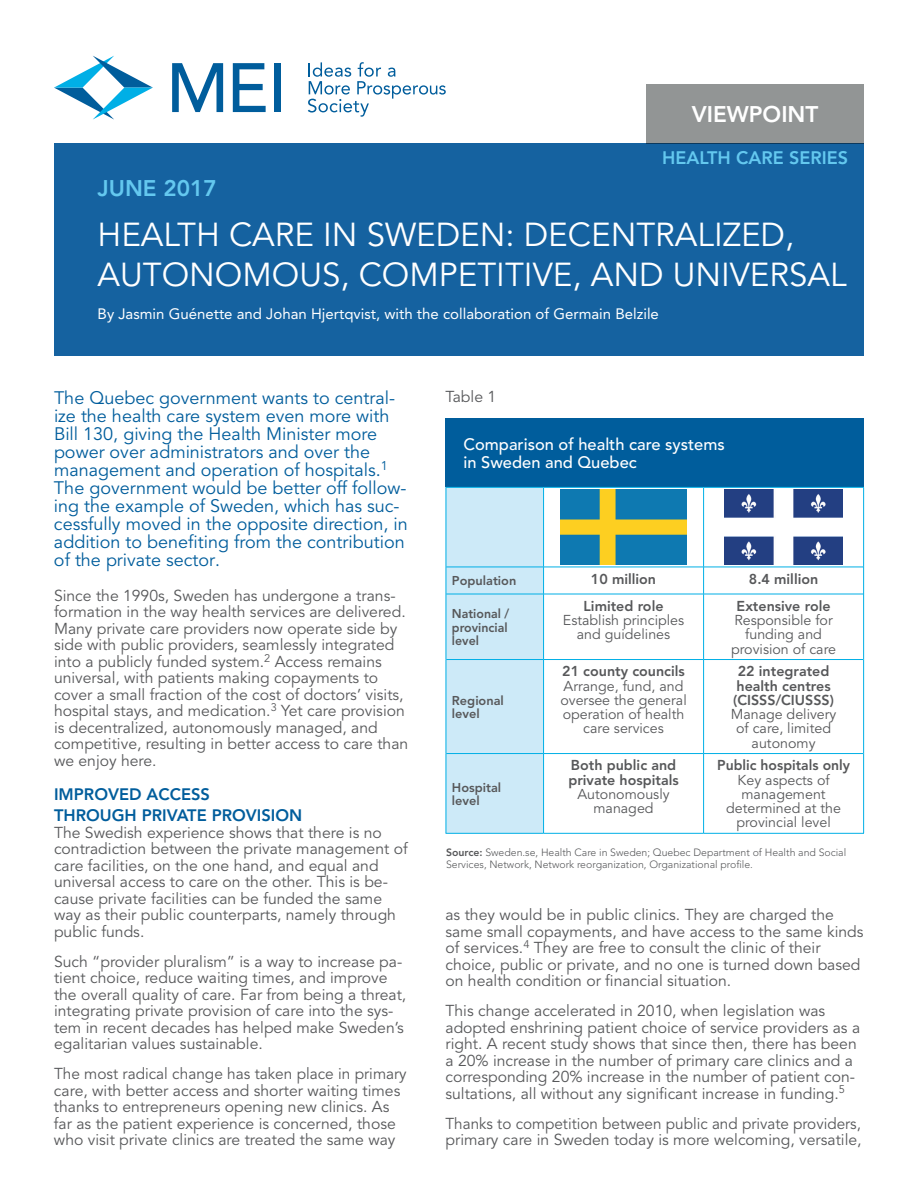
<style>
.page{position:relative;width:918px;height:1188px;background:#fff}
.page>*{position:absolute;margin:0;border:0;box-sizing:border-box;transform-origin:0 0}
.t1{font:33px/40.5px "Avenir LT Std";color:#fff}
.t2{font:800 22.5px "Avenir LT Std";color:#fff}
.t3{font:800 22.5px "Avenir LT Std";color:#64c8ef}
.t4{font:18px/18px "Avenir LT Std";color:#005d9c}
.t5{font:800 18px "Avenir LT Std";color:#64c8ef}
.t6{font:500 16.5px/18px "Avenir LT Std";color:#fff}
.t7{font:800 16.5px/21px "Avenir LT Std";color:#005d9c}
.t8{font:15.75px/16.5px "Avenir LT Std";color:#57585a}
.t9{font:15px "Avenir LT Std";color:#fff}
.t10{font:14.25px/14.2px "Avenir LT Std";color:#57585a;text-align:center}
.t11{font:800 14.25px/14.2px "Avenir LT Std";color:#57585a;text-align:center}
.t12{font:800 12.75px/13.5px "Avenir LT Std";color:#57585a}
.t13{font:300 10.5px/12px "Avenir LT Std";color:#57585a}
.s1{font-weight:800}
</style>
<div class="page">
<div style="left:54px;top:144px;width:810px;height:212px;background:#1562a0"></div>
<svg style="left:172px;top:63px;width:51px;height:49px"></svg>
<svg style="left:233px;top:63px;width:33px;height:49px"></svg>
<div style="left:274px;top:63px;width:6px;height:49px;background:#005d9c"></div>
<svg style="left:54px;top:56px;width:99px;height:64px"></svg>
<svg style="left:308px;top:62px;width:138px;height:55px"></svg>
<div style="left:646px;top:84px;width:218px;height:60px;background:#929595"></div>
<div style="left:446px;top:419px;width:418px;height:68px;background:#005d9c"></div>
<hr style="left:544px;top:487px;width:160px;height:1px;background:#00afe6">
<hr style="left:704px;top:487px;width:160px;height:1px;background:#00afe6">
<hr style="left:703px;top:488px;width:1px;height:79px;background:#00afe6">
<hr style="left:544px;top:567px;width:160px;height:1px;background:#00afe6">
<hr style="left:704px;top:567px;width:159px;height:1px;background:#00afe6">
<svg style="left:703px;top:567px;width:1px;height:27px"></svg>
<hr style="left:544px;top:594px;width:160px;height:1px;background:#00afe6">
<hr style="left:704px;top:594px;width:159px;height:1px;background:#00afe6">
<hr style="left:703px;top:594px;width:1px;height:65px;background:#00afe6">
<hr style="left:544px;top:659px;width:160px;height:1px;background:#00afe6">
<hr style="left:704px;top:659px;width:159px;height:1px;background:#00afe6">
<hr style="left:703px;top:660px;width:1px;height:93px;background:#00afe6">
<hr style="left:544px;top:753px;width:160px;height:1px;background:#00afe6">
<hr style="left:704px;top:753px;width:159px;height:1px;background:#00afe6">
<hr style="left:703px;top:754px;width:1px;height:79px;background:#00afe6">
<hr style="left:446px;top:833px;width:98px;height:1px;background:#00afe6">
<hr style="left:544px;top:833px;width:160px;height:1px;background:#00afe6">
<hr style="left:704px;top:833px;width:160px;height:1px;background:#00afe6">
<hr style="left:863px;top:488px;width:1px;height:79px;background:#00afe6">
<div style="left:446px;top:487px;width:98px;height:346px;background:#cdeaf8"></div>
<svg style="left:863px;top:567px;width:1px;height:27px"></svg>
<hr style="left:446px;top:594px;width:1px;height:66px;background:#00afe6">
<hr style="left:863px;top:594px;width:1px;height:66px;background:#00afe6">
<hr style="left:446px;top:660px;width:1px;height:94px;background:#00afe6">
<hr style="left:863px;top:660px;width:1px;height:94px;background:#00afe6">
<hr style="left:446px;top:754px;width:1px;height:79px;background:#00afe6">
<hr style="left:863px;top:754px;width:1px;height:79px;background:#00afe6">
<img style="left:560px;top:489px;width:127px;height:75px">
<img style="left:724px;top:489px;width:119px;height:75px">
<h2 class="t2" style="left:692px;top:101px;width:128px">VIEWPOINT</h2>
<p class="t5" style="left:662px;top:147px;width:188px">HEALTH CARE SERIES</p>
<h2 class="t3" style="left:98px;top:175px;width:121px">JUNE 2017</h2>
<h1 class="t1" style="left:98px;top:215px;width:750px">HEALTH CARE IN SWEDEN: DECENTRALIZED,<br>AUTONOMOUS, COMPETITIVE, AND UNIVERSAL</h1>
<p class="t9" style="left:98px;top:305px;width:563px">By Jasmin Guénette and Johan Hjertqvist, with the collaboration of Germain Belzile</p>
<p class="t4" style="left:54px;top:390px;width:355px">The Quebec government wants to central&shy;ize the health care system even more with Bill 130, giving the Health Minister more power over administrators and over the management and operation of hospitals.<sup>1<br></sup>The government would be better off follow&shy;ing the example of Sweden, which has suc&shy;cessfully moved in the opposite direction, in addition to benefiting from the contribution of the private sector.</p>
<p class="t8" style="left:54px;top:588px;width:356px">Since the 1990s, Sweden has undergone a trans&shy;formation in the way health services are delivered.<br>Many private care providers now operate side by side with public providers, seamlessly integrated into a publicly funded system.<sup>2</sup> Access remains universal, with patients making copayments to cover a small fraction of the cost of doctors’ visits, hospital stays, and medication.<sup>3</sup> Yet care provision is decentralized, autonomously managed, and competitive, resulting in better access to care than we enjoy here.</p>
<p class="t7" style="left:54px;top:784px;width:250px">IMPROVED ACCESS<br>THROUGH PRIVATE PROVISION</p>
<p class="t8" style="left:54px;top:825px;width:355px">The Swedish experience shows that there is no contradiction between the private management of care facilities, on the one hand, and equal and universal access to care on the other. This is be&shy;cause private facilities can be funded the same way as their public counterparts, namely through public funds.</p>
<p class="t8" style="left:54px;top:954px;width:354px">Such “provider pluralism” is a way to increase pa&shy;tient choice, reduce waiting times, and improve the overall quality of care. Far from being a threat, integrating private provision of care into the sys&shy;tem in recent decades has helped make Sweden’s egalitarian values sustainable.</p>
<p class="t8" style="left:54px;top:1066px;width:354px">The most radical change has taken place in primary care, with better access and shorter waiting times thanks to entrepreneurs opening new clinics. As far as the patient experience is concerned, those who visit private clinics are treated the same way</p>
<p class="t8" style="left:446px;top:389px;width:52px">Table 1</p>
<p class="t6" style="left:464px;top:435px;width:263px">Comparison of health care systems in Sweden and Quebec</p>
<p class="t12" style="left:452px;top:574px;width:66px">Population</p>
<p class="t11" style="left:591px;top:572px;width:67px">10 million</p>
<p class="t11" style="left:749px;top:572px;width:71px">8.4 million</p>
<p class="t12" style="left:452px;top:607px;width:59px">National / provincial level</p>
<p class="t11" style="left:584px;top:599px;width:81px">Limited role</p>
<p class="t10" style="left:563px;top:613px;width:123px">Establish principles and guidelines</p>
<p class="t11" style="left:737px;top:599px;width:95px">Extensive role</p>
<p class="t10" style="left:731px;top:613px;width:107px">Responsible for funding and provision of care</p>
<p class="t12" style="left:452px;top:693px;width:53px">Regional level</p>
<p class="t12" style="left:452px;top:780px;width:51px">Hospital level</p>
<p class="t11" style="left:562px;top:664px;width:124px">21 county councils</p>
<p class="t10" style="left:560px;top:679px;width:128px">Arrange, fund, and oversee the general operation of health care services</p>
<p class="t11" style="left:568px;top:758px;width:112px;text-align:left">Both public and private hospitals</p>
<p class="t10" style="left:578px;top:787px;width:94px">Autonomously managed</p>
<p class="t11" style="left:733px;top:664px;width:102px">22 integrated health centres (CISSS/CIUSSS)</p>
<p class="t10" style="left:731px;top:707px;width:107px">Manage delivery of care, limited autonomy</p>
<p class="t11" style="left:717px;top:758px;width:134px">Public hospitals only</p>
<p class="t10" style="left:726px;top:773px;width:117px">Key aspects of management determined at the provincial level</p>
<p class="t13" style="left:446px;top:847px;width:402px"><span class="s1">Source:</span> Sweden.se, Health Care in Sweden; Quebec Department of Health and Social<br>Services, Network, Network reorganization, Organizational profile.</p>
<p class="t8" style="left:445px;top:907px;width:420px">as they would be in public clinics. They are charged the same small copayments, and have access to the same kinds of services.<sup>4</sup> They are free to consult the clinic of their choice, public or private, and no one is turned down based on health condition or financial situation.</p>
<p class="t8" style="left:446px;top:1003px;width:416px">This change accelerated in 2010, when legislation was adopted enshrining patient choice of service providers as a right. A recent study shows that since then, there has been a 20% increase in the number of primary care clinics and a corresponding 20% increase in the number of patient con&shy;sultations, all without any significant increase in funding.<sup>5</sup></p>
<p class="t8" style="left:445px;top:1115px;width:418px">Thanks to competition between public and private providers, primary care in Sweden today is more welcoming, versatile,</p>
</div>
